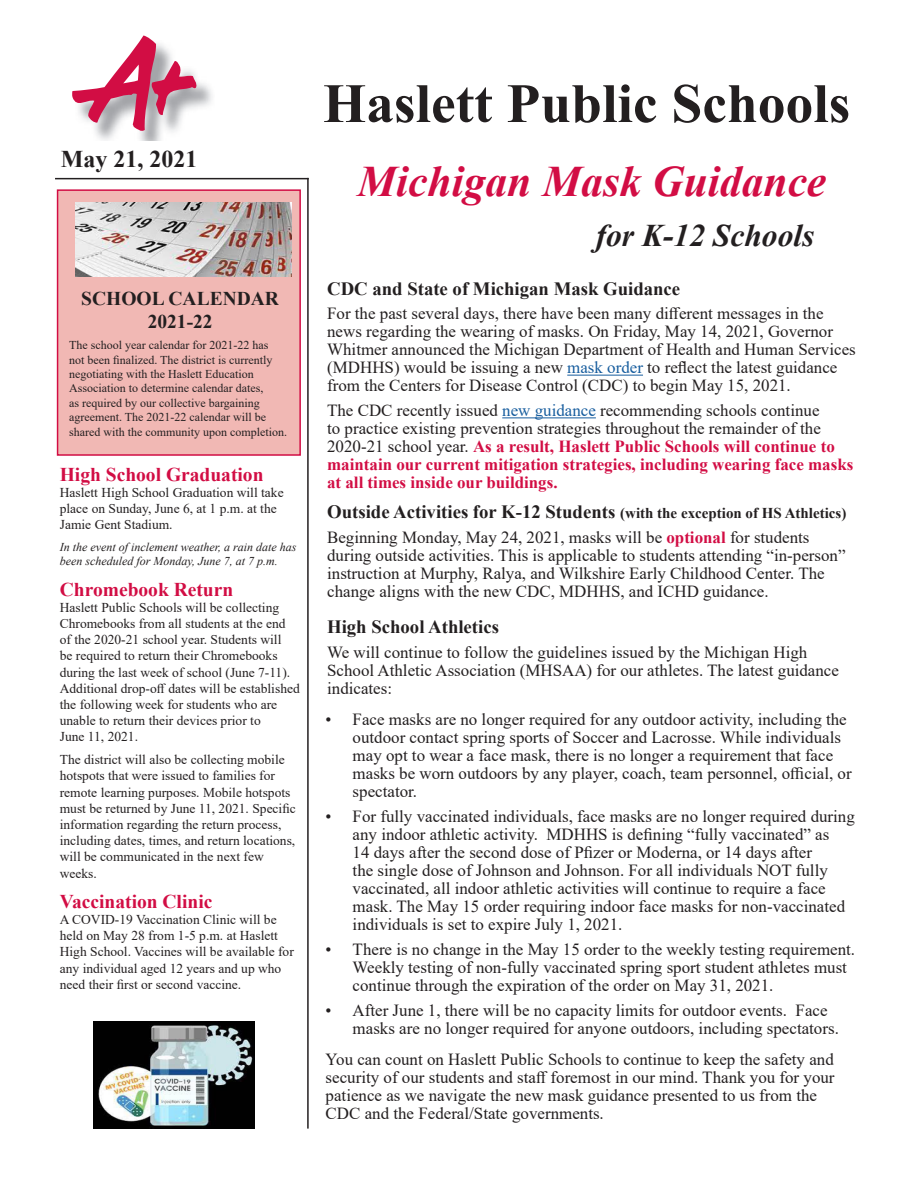
<style>
.page{position:relative;width:918px;height:1188px;background:#fff}
.page>*{position:absolute;margin:0;border:0;box-sizing:border-box;transform-origin:0 0}
.t1{font:700 55.5px "Times New Roman";color:#231f20}
.t2{font:italic 700 43.5px "Times New Roman";color:#d20d44}
.t3{font:italic 700 31.5px "Times New Roman";color:#231f20}
.t4{font:700 24px "Times New Roman";color:#231f20}
.t5{font:700 19.5px "Times New Roman";color:#d20d44}
.t6{font:700 19.5px "Times New Roman";color:#231f20}
.t7{font:700 18.75px "Times New Roman";color:#231f20}
.t8{font:16.95px/18px "Times New Roman";color:#231f20}
.t9{font:700 16.95px/18px "Times New Roman";color:#d20d44}
.t10{font:13.5px/16.2px "Times New Roman";color:#231f20}
.t11{font:12px/14.4px "Times New Roman";color:#231f20}
.t12{font:italic 12px/14.7px "Times New Roman";color:#231f20}
.s1{color:#175d9e}
.s2{font-weight:400;color:#231f20}
.s3{font-weight:400;color:#175d9e}
.s4{font-size:15px}
.s5{font-weight:700;color:#d20d44}
</style>
<div class="page">
<hr style="left:307px;top:178px;width:2px;height:951px;background:#231f20">
<hr style="left:55px;top:178px;width:254px;height:1px;background:#231f20">
<img style="left:97px;top:82px;width:115px;height:59px">
<svg style="left:72px;top:35px;width:125px;height:100px"></svg>
<hr style="left:567px;top:375px;width:76px;height:1px;background:#175d9e">
<hr style="left:502px;top:417px;width:94px;height:1px;background:#175d9e">
<div style="left:57px;top:189px;width:244px;height:267px;background:#f1b8b4;border:2px solid #d20d44"></div>
<img style="left:76px;top:202px;width:216px;height:74px">
<img style="left:93px;top:1022px;width:161px;height:107px">
<p class="t4" style="left:61px;top:142px;width:138px">May 21, 2021</p>
<p class="t6" style="left:81px;top:284px;width:199px">SCHOOL CALENDAR</p>
<p class="t6" style="left:148px;top:307px;width:66px">2021-22</p>
<p class="t11" style="left:69px;top:338px;width:219px">The school year calendar for 2021-22 has<br>not been finalized. The district is currently negotiating with the Haslett Education Association to determine calendar dates,<br>as required by our collective bargaining agreement. The 2021-22 calendar will be shared with the community upon completion.</p>
<p class="t5" style="left:60px;top:460px;width:205px">High School Graduation</p>
<p class="t10" style="left:60px;top:484px;width:225px">Haslett High School Graduation will take place on Sunday, June 6, at 1 p.m. at the<br>Jamie Gent Stadium.</p>
<p class="t12" style="left:60px;top:539px;width:238px">In the event of inclement weather, a rain date has been scheduled for Monday, June 7, at 7 p.m.</p>
<p class="t5" style="left:60px;top:575px;width:175px">Chromebook Return</p>
<p class="t10" style="left:60px;top:599px;width:242px">Haslett Public Schools will be collecting Chromebooks from all students at the end of the 2020-21 school year. Students will<br>be required to return their Chromebooks during the last week of school (June 7-11).<br>Additional drop-off dates will be established the following week for students who are unable to return their devices prior to</p>
<p class="t10" style="left:60px;top:728px;width:80px">June 11, 2021.</p>
<p class="t10" style="left:60px;top:751px;width:238px">The district will also be collecting mobile hotspots that were issued to families for remote learning purposes. Mobile hotspots must be returned by June 11, 2021. Specific information regarding the return process, including dates, times, and return locations, will be communicated in the next few weeks.</p>
<p class="t5" style="left:60px;top:887px;width:154px">Vaccination Clinic</p>
<p class="t10" style="left:60px;top:911px;width:236px">A COVID-19 Vaccination Clinic will be held on May 28 from 1-5 p.m. at Haslett High School. Vaccines will be available for any individual aged 12 years and up who need their first or second vaccine.</p>
<p class="t1" style="left:323px;top:63px;width:529px">Haslett Public Schools</p>
<p class="t2" style="left:357px;top:151px;width:470px">Michigan Mask Guidance</p>
<p class="t3" style="left:596px;top:214px;width:220px">for K-12 Schools</p>
<p class="t7" style="left:327px;top:275px;width:355px">CDC and State of Michigan Mask Guidance</p>
<p class="t8" style="left:327px;top:304px;width:530px">For the past several days, there have been many different messages in the news regarding the wearing of masks. On Friday, May 14, 2021, Governor Whitmer announced the Michigan Department of Health and Human Services (MDHHS) would be issuing a new <span class="s1">mask order</span> to reflect the latest guidance from the Centers for Disease Control (CDC) to begin May 15, 2021.</p>
<p class="t9" style="left:327px;top:401px;width:528px"><span class="s2">The CDC recently issued</span> <span class="s3">new guidance</span> <span class="s2">recommending schools continue<br>to practice existing prevention strategies throughout the remainder of the 2020-21 school year.</span> As a result, Haslett Public Schools will continue to maintain our current mitigation strategies, including wearing face masks at all times inside our buildings.</p>
<p class="t7" style="left:327px;top:498px;width:521px">Outside Activities for K-12 Students <span class="s4">(with the exception of HS Athletics)</span></p>
<p class="t8" style="left:327px;top:527px;width:520px">Beginning Monday, May 24, 2021, masks will be <span class="s5">optional</span> for students during outside activities. This is applicable to students attending “in-person” instruction at Murphy, Ralya, and Wilkshire Early Childhood Center. The change aligns with the new CDC, MDHHS, and ICHD guidance.</p>
<p class="t7" style="left:327px;top:613px;width:173px">High School Athletics</p>
<p class="t8" style="left:327px;top:643px;width:513px">We will continue to follow the guidelines issued by the Michigan High<br>School Athletic Association (MHSAA) for our athletes. The latest guidance indicates:</p>
<p class="t8" style="left:353px;top:710px;width:501px;text-indent:-27px">• Face masks are no longer required for any outdoor activity, including the outdoor contact spring sports of Soccer and Lacrosse. While individuals may opt to wear a face mask, there is no longer a requirement that face masks be worn outdoors by any player, coach, team personnel, official, or spectator.</p>
<p class="t8" style="left:353px;top:807px;width:504px;text-indent:-27px">• For fully vaccinated individuals, face masks are no longer required during any indoor athletic activity. MDHHS is defining “fully vaccinated” as<br>14 days after the second dose of Pfizer or Moderna, or 14 days after<br>the single dose of Johnson and Johnson. For all individuals NOT fully vaccinated, all indoor athletic activities will continue to require a face mask. The May 15 order requiring indoor face masks for non-vaccinated individuals is set to expire July 1, 2021.</p>
<p class="t8" style="left:353px;top:940px;width:504px;text-indent:-27px">• There is no change in the May 15 order to the weekly testing requirement.<br>Weekly testing of non-fully vaccinated spring sport student athletes must continue through the expiration of the order on May 31, 2021.</p>
<p class="t8" style="left:353px;top:1000px;width:488px;text-indent:-27px">• After June 1, there will be no capacity limits for outdoor events. Face masks are no longer required for anyone outdoors, including spectators.</p>
<p class="t8" style="left:326px;top:1050px;width:510px">You can count on Haslett Public Schools to continue to keep the safety and security of our students and staff foremost in our mind. Thank you for your patience as we navigate the new mask guidance presented to us from the CDC and the Federal/State governments.</p>
</div>
